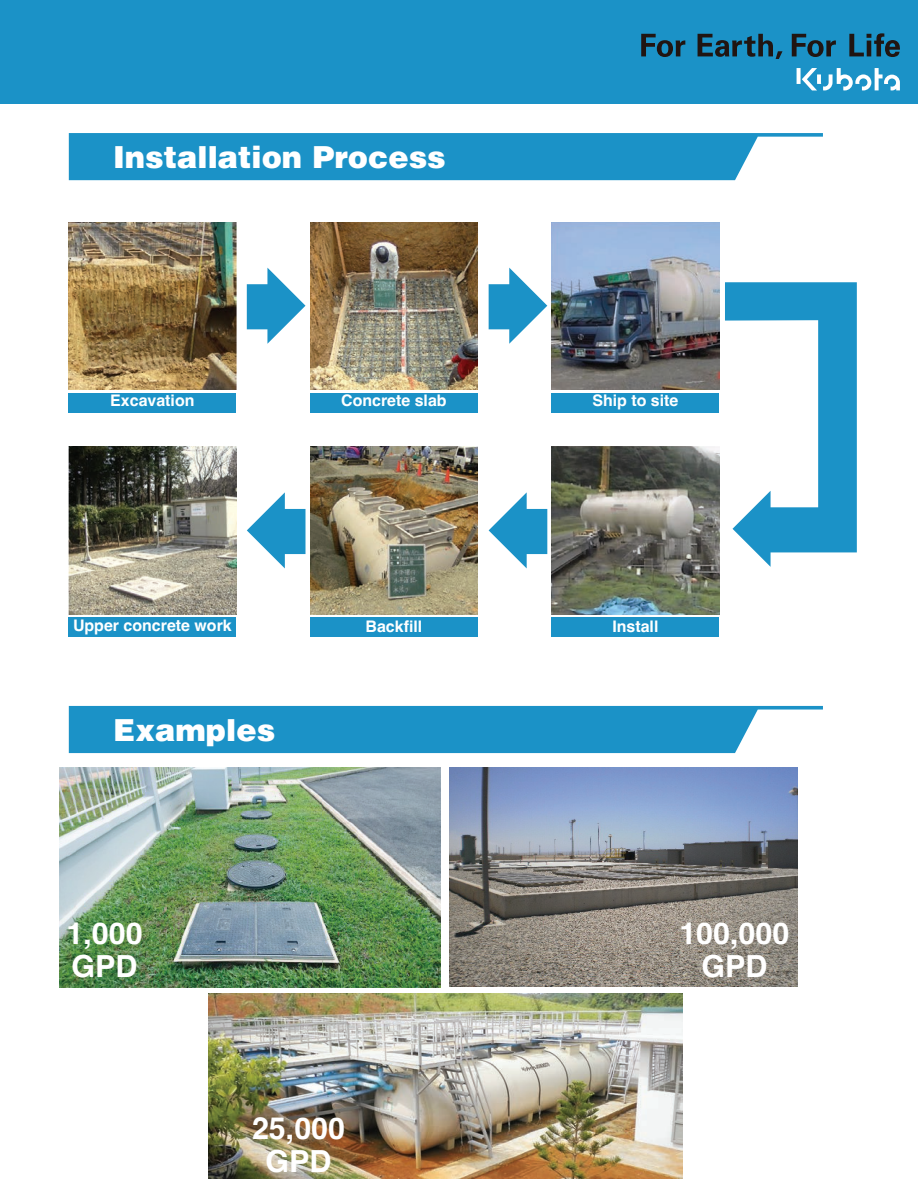
<style>
.page{position:relative;width:918px;height:1188px;background:#fff}
.page>*{position:absolute;margin:0;border:0;box-sizing:border-box;transform-origin:0 0}
.t1{font:30.45px "Helvetica Black 2";color:#fff}
.t2{font:700 30.45px/33px "Helvetica";color:#fff;text-align:center}
.t3{font:700 15.9px "Helvetica";color:#fff}
</style>
<div class="page">
<img style="left:209px;top:994px;width:473px;height:185px">
<img style="left:60px;top:768px;width:380px;height:219px">
<img style="left:449px;top:767px;width:348px;height:220px">
<div style="left:0;top:0;width:918px;height:104px;background:#1b92c7"></div>
<svg style="left:792px;top:34px;width:44px;height:23px"></svg>
<svg style="left:641px;top:34px;width:44px;height:23px"></svg>
<svg style="left:698px;top:34px;width:85px;height:25px"></svg>
<svg style="left:849px;top:33px;width:51px;height:24px"></svg>
<svg style="left:797px;top:68px;width:103px;height:22px"></svg>
<svg style="left:69px;top:133px;width:754px;height:47px;background:#309ccc"></svg>
<svg style="left:69px;top:706px;width:754px;height:47px;background:#309ccc"></svg>
<img style="left:69px;top:222px;width:167px;height:167px">
<img style="left:310px;top:222px;width:168px;height:167px">
<img style="left:552px;top:222px;width:167px;height:167px">
<svg style="left:247px;top:268px;width:59px;height:76px"></svg>
<svg style="left:489px;top:268px;width:58px;height:76px"></svg>
<svg style="left:725px;top:282px;width:132px;height:285px"></svg>
<img style="left:69px;top:447px;width:167px;height:167px">
<img style="left:310px;top:447px;width:168px;height:167px">
<img style="left:552px;top:447px;width:167px;height:167px">
<svg style="left:247px;top:492px;width:59px;height:76px"></svg>
<svg style="left:489px;top:492px;width:58px;height:76px"></svg>
<div style="left:69px;top:617px;width:167px;height:20px;background:#1b92c7"></div>
<div style="left:310px;top:617px;width:168px;height:20px;background:#1b92c7"></div>
<div style="left:552px;top:617px;width:167px;height:20px;background:#1b92c7"></div>
<div style="left:69px;top:393px;width:167px;height:20px;background:#1b92c7"></div>
<div style="left:310px;top:393px;width:168px;height:20px;background:#1b92c7"></div>
<div style="left:552px;top:393px;width:167px;height:20px;background:#1b92c7"></div>
<p class="t1" style="left:113px;top:143px;width:334px">Installation Process</p>
<p class="t3" style="left:110px;top:391px;width:86px">Excavation</p>
<p class="t3" style="left:341px;top:391px;width:107px">Concrete slab</p>
<p class="t3" style="left:592px;top:391px;width:88px">Ship to site</p>
<p class="t3" style="left:73px;top:616px;width:160px">Upper concrete work</p>
<p class="t3" style="left:366px;top:617px;width:58px">Backfill</p>
<p class="t3" style="left:612px;top:617px;width:48px">Install</p>
<p class="t1" style="left:113px;top:716px;width:164px">Examples</p>
<p class="t2" style="left:66px;top:920px;width:78px;text-align:left">1,000<br>GPD</p>
<p class="t2" style="left:679px;top:920px;width:112px">100,000<br>GPD</p>
<p class="t2" style="left:252px;top:1115px;width:95px">25,000<br>GPD</p>
</div>
